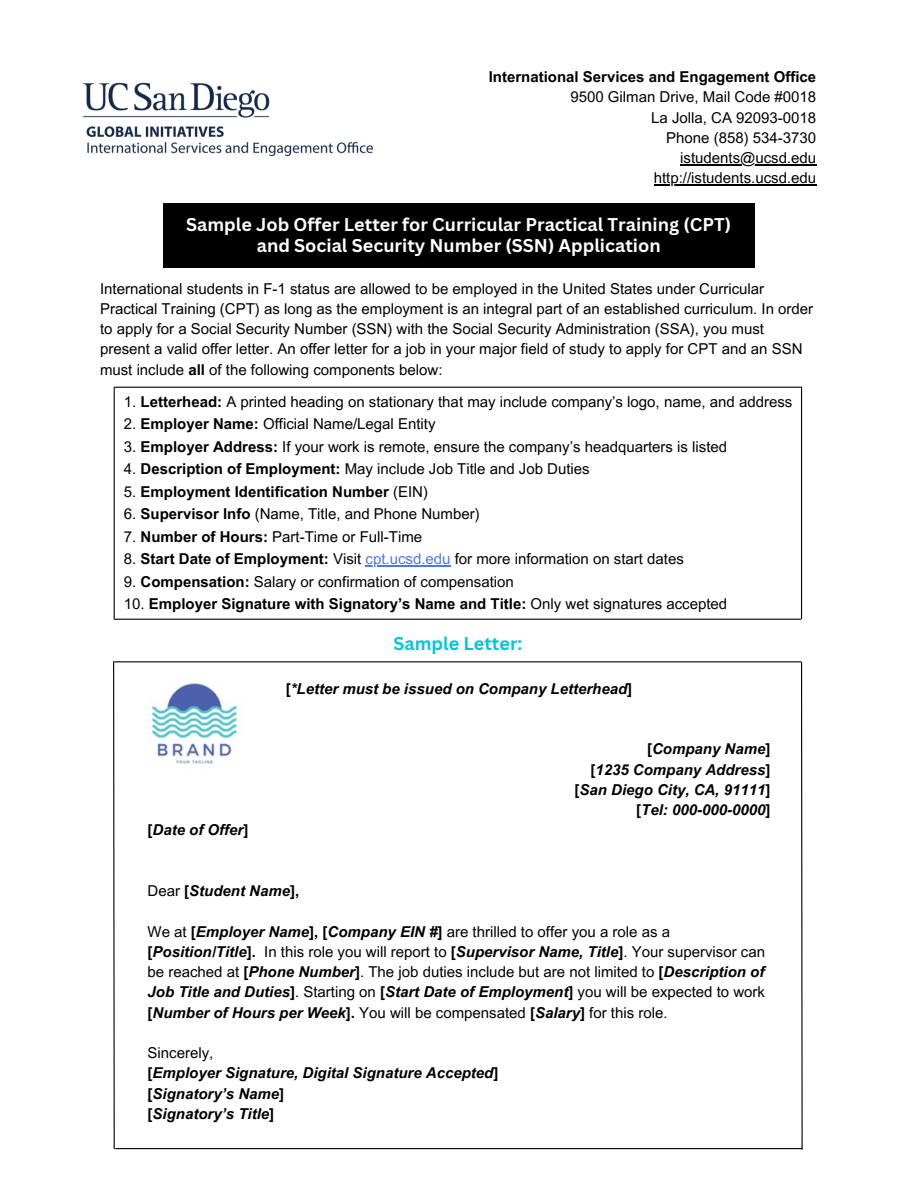
<style>
.page{position:relative;width:918px;height:1188px;background:#fff}
.page>*{position:absolute;margin:0;border:0;box-sizing:border-box;transform-origin:0 0}
.t1{font:700 18px/21.3px "Canva Sans";color:#fff;text-align:center}
.t2{font:700 18px "Canva Sans";color:#00c6d7}
.t3{font:15px/20.2px "Arial MT Pro";color:#000}
.t4{font:italic 700 15px/20.2px "Arial MT Pro";color:#000;text-align:right}
.t5{font:700 15px "Arial MT Pro";color:#000}
.s1{font-weight:700}
.s2{font-weight:400}
.s3{color:#5271ff}
.s4{font-style:normal}
.s5{font-weight:400;font-style:normal}
.s6{font-weight:700;font-style:italic}
</style>
<div class="page">
<hr style="left:680px;top:164px;width:136px;height:1px;background:#000">
<hr style="left:654px;top:185px;width:162px;height:1px;background:#000">
<div style="left:163px;top:203px;width:592px;height:65px;background:#000"></div>
<img style="left:82px;top:82px;width:291px;height:75px">
<hr style="left:114px;top:387px;width:687px;height:1px;background:#000">
<hr style="left:114px;top:619px;width:687px;height:1px;background:#000">
<hr style="left:801px;top:387px;width:1px;height:232px;background:#000">
<hr style="left:114px;top:387px;width:1px;height:232px;background:#000">
<hr style="left:114px;top:661px;width:687px;height:1px;background:#000">
<svg style="left:113px;top:661px;width:2px;height:489px"></svg>
<img style="left:151px;top:683px;width:87px;height:81px">
<hr style="left:366px;top:565px;width:85px;height:1px;background:#5271ff">
<svg style="left:800px;top:661px;width:3px;height:489px"></svg>
<hr style="left:115px;top:1148px;width:687px;height:1px;background:#000">
<p class="t5" style="left:489px;top:71px;width:329px">International Services and Engagement Office</p>
<p class="t3" style="left:570px;top:89px;width:247px">9500 Gilman Drive, Mail Code #0018</p>
<p class="t3" style="left:651px;top:109px;width:167px">La Jolla, CA 92093-0018</p>
<p class="t3" style="left:666px;top:129px;width:152px">Phone (858) 534-3730</p>
<p class="t3" style="left:680px;top:150px;width:138px">istudents@ucsd.edu</p>
<p class="t3" style="left:654px;top:170px;width:164px">http://istudents.ucsd.edu</p>
<p class="t1" style="left:186px;top:213px;width:546px">Sample Job Offer Letter for Curricular Practical Training (CPT) and Social Security Number (SSN) Application</p>
<p class="t3" style="left:100px;top:280px;width:715px">International students in F-1 status are allowed to be employed in the United States under Curricular Practical Training (CPT) as long as the employment is an integral part of an established curriculum. In order to apply for a Social Security Number (SSN) with the Social Security Administration (SSA), you must present a valid offer letter. An offer letter for a job in your major field of study to apply for CPT and an SSN must include <span class="s1">all</span> of the following components below:</p>
<p class="t3" style="left:124px;top:393px;width:670px">1. <span class="s1">Letterhead:</span> A printed heading on stationary that may include company’s logo, name, and address</p>
<h1 class="t3" style="left:124px;top:416px;width:313px">2. <span class="s1">Employer Name:</span> Official Name/Legal Entity</h1>
<h2 class="t3" style="left:124px;top:438px;width:605px">3. <span class="s1">Employer Address:</span> If your work is remote, ensure the company’s headquarters is listed</h2>
<h2 class="t3" style="left:124px;top:461px;width:467px">4. <span class="s1">Description of Employment:</span> May include Job Title and Job Duties</h2>
<p class="t5" style="left:124px;top:486px;width:306px"><span class="s2">5.</span> Employment Identification Number <span class="s2">(EIN)</span></p>
<p class="t3" style="left:124px;top:506px;width:357px">6. <span class="s1">Supervisor Info</span> (Name, Title, and Phone Number)</p>
<p class="t3" style="left:124px;top:528px;width:300px">7. <span class="s1">Number of Hours:</span> Part-Time or Full-Time</p>
<p class="t3" style="left:124px;top:551px;width:562px">8. <span class="s1">Start Date of Employment:</span> Visit <span class="s3">cpt.ucsd.edu</span> for more information on start dates</p>
<p class="t3" style="left:124px;top:573px;width:391px">9. <span class="s1">Compensation:</span> Salary or confirmation of compensation</p>
<p class="t5" style="left:124px;top:598px;width:605px"><span class="s2">10.</span> Employer Signature with Signatory’s Name and Title: <span class="s2">Only wet signatures accepted</span></p>
<p class="t2" style="left:394px;top:631px;width:130px">Sample Letter:</p>
<h1 class="t4" style="left:286px;top:680px;width:348px"><span class="s4">[</span>*Letter must be issued on Company Letterhead<span class="s4">]</span></h1>
<p class="t4" style="left:148px;top:822px;width:102px"><span class="s4">[</span>Date of Offer<span class="s4">]</span></p>
<p class="t4" style="left:575px;top:741px;width:197px"><span class="s4">[</span>Company Name<span class="s4">]<br>[</span>1235 Company Address<span class="s4">] [</span>San Diego City, CA, 91111<span class="s4">] [</span>Tel: 000-000-0000<span class="s4">]</span></p>
<p class="t4" style="left:148px;top:883px;width:153px"><span class="s5">Dear</span> <span class="s4">[</span>Student Name<span class="s4">],</span></p>
<p class="t3" style="left:148px;top:923px;width:619px">We at <span class="s1">[</span><span class="s6">Employer Name</span><span class="s1">], [</span><span class="s6">Company EIN #</span><span class="s1">]</span> are thrilled to offer you a role as a <span class="s1">[</span><span class="s6">Position/Title</span><span class="s1">].</span> In this role you will report to <span class="s1">[</span><span class="s6">Supervisor Name, Title</span><span class="s1">]</span>. Your supervisor can be reached at <span class="s1">[</span><span class="s6">Phone Number</span><span class="s1">]</span>. The job duties include but are not limited to <span class="s1">[</span><span class="s6">Description of Job Title and Duties</span><span class="s1">]</span>. Starting on <span class="s1">[</span><span class="s6">Start Date of Employment</span><span class="s1">]</span> you will be expected to work <span class="s1">[</span><span class="s6">Number of Hours per Week</span><span class="s1">].</span> You will be compensated <span class="s1">[</span><span class="s6">Salary</span><span class="s1">]</span> for this role.</p>
<p class="t3" style="left:148px;top:1045px;width:67px">Sincerely,</p>
<p class="t4" style="left:148px;top:1065px;width:352px"><span class="s4">[</span>Employer Signature, Digital Signature Accepted<span class="s4">]</span></p>
<p class="t4" style="left:148px;top:1085px;width:138px"><span class="s4">[</span>Signatory’s Name<span class="s4">]</span></p>
<p class="t4" style="left:148px;top:1105px;width:128px"><span class="s4">[</span>Signatory’s Title<span class="s4">]</span></p>
</div>
